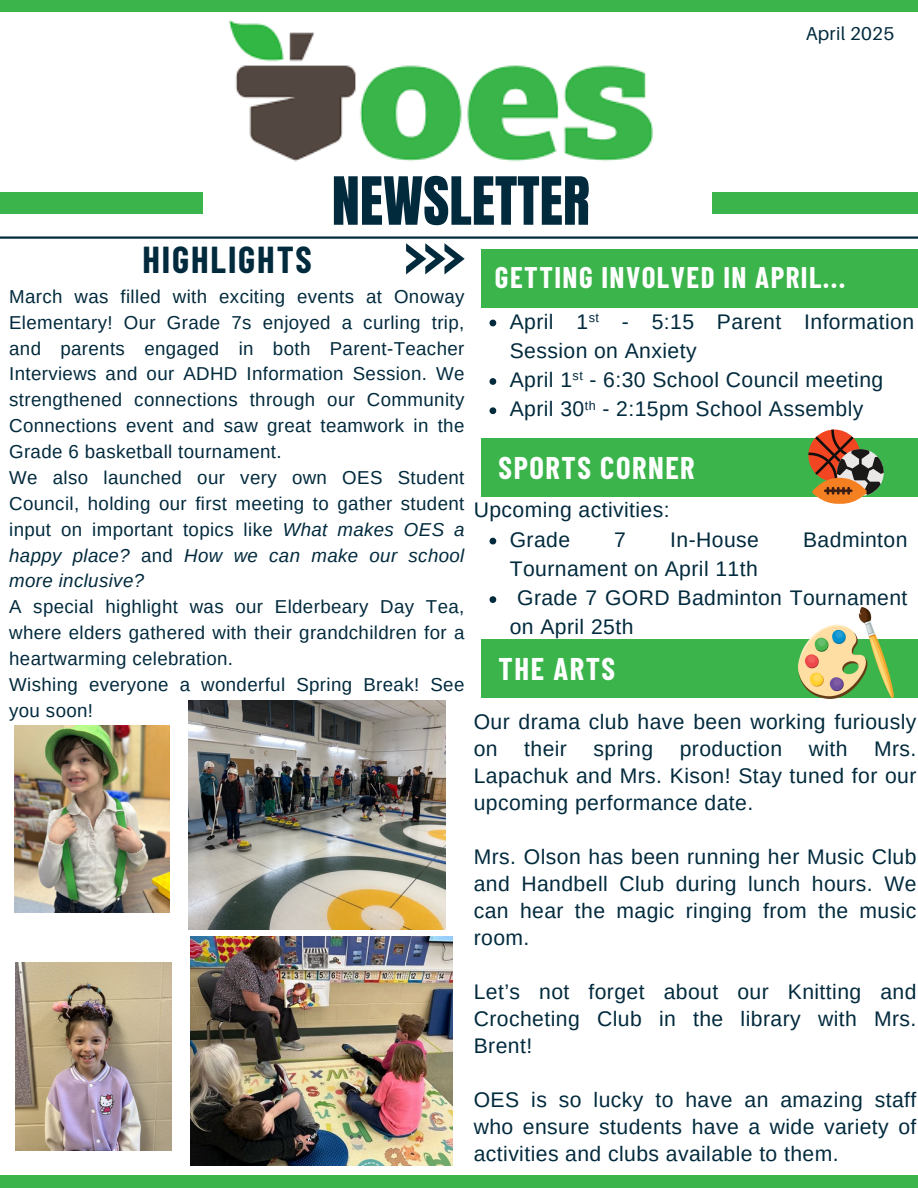
<style>
.page{position:relative;width:918px;height:1188px;background:#fff}
.page>*{position:absolute;margin:0;border:0;box-sizing:border-box;transform-origin:0 0}
.t1{font:56.4px "Anton";color:#022a3d}
.t2{font:700 36.6px "Barlow Condensed";letter-spacing:.05em;color:#022a3d}
.t3{font:700 30.6px "Barlow Condensed";letter-spacing:.05em;color:#feffff}
.t4{font:700 29.1px "Barlow Condensed";letter-spacing:.05em;color:#fff}
.t5{font:21.15px/27px "Arimo";letter-spacing:.02em;color:#022a3d;text-align:justify}
.t6{font:18.75px/25.8px "Arimo";letter-spacing:.02em;color:#022a3d;text-align:justify}
.t7{font:18.6px "Aileron";letter-spacing:.015em;color:#022a3d}
.t8{font:12.75px "Arimo";color:#022a3d}
.s1{font-style:italic}
</style>
<div class="page">
<img style="left:229px;top:20px;width:424px;height:142px">
<div style="left:481px;top:250px;width:437px;height:58px;background:#3bb54b"></div>
<svg style="left:406px;top:243px;width:58px;height:31px"></svg>
<div style="left:0;top:0;width:918px;height:12px;background:#3bb54b"></div>
<div style="left:0;top:1175px;width:918px;height:13px;background:#3bb54b"></div>
<hr style="left:0;top:236px;width:918px;height:3px;background:#022a3d">
<div style="left:0;top:192px;width:203px;height:22px;background:#3bb54b"></div>
<div style="left:712px;top:192px;width:206px;height:22px;background:#3bb54b"></div>
<div style="left:481px;top:439px;width:437px;height:58px;background:#3bb54b"></div>
<svg style="left:808px;top:430px;width:76px;height:74px"></svg>
<img style="left:16px;top:963px;width:155px;height:187px">
<img style="left:14px;top:726px;width:155px;height:187px">
<img style="left:190px;top:936px;width:263px;height:229px">
<img style="left:188px;top:701px;width:257px;height:229px">
<svg style="left:490px;top:538px;width:6px;height:6px"></svg>
<svg style="left:490px;top:596px;width:6px;height:7px"></svg>
<div style="left:481px;top:640px;width:437px;height:58px;background:#3bb54b"></div>
<img style="left:799px;top:608px;width:94px;height:91px">
<svg style="left:490px;top:320px;width:6px;height:6px"></svg>
<svg style="left:490px;top:378px;width:6px;height:7px"></svg>
<svg style="left:490px;top:407px;width:6px;height:7px"></svg>
<p class="t1" style="left:332px;top:161px;width:260px">NEWSLETTER</p>
<p class="t7" style="left:806px;top:22px;width:90px">April 2025</p>
<h3 class="t2" style="left:143px;top:237px;width:171px">HIGHLIGHTS</h3>
<p class="t6" style="left:9px;top:283px;width:457px">March was filled with exciting events at Onoway Elementary! Our Grade 7s enjoyed a curling trip, and parents engaged in both Parent-Teacher Interviews and our ADHD Information Session. We strengthened connections through our Community Connections event and saw great teamwork in the Grade 6 basketball tournament.</p>
<p class="t6" style="left:9px;top:465px;width:457px">We also launched our very own OES Student Council, holding our first meeting to gather student input on important topics like <span class="s1">What makes OES a happy place?</span> and <span class="s1">How we can make our school more inclusive?</span></p>
<p class="t6" style="left:9px;top:594px;width:457px">A special highlight was our Elderbeary Day Tea, where elders gathered with their grandchildren for a heartwarming celebration.</p>
<p class="t6" style="left:9px;top:672px;width:457px">Wishing everyone a wonderful Spring Break! See you soon!</p>
<p class="t4" style="left:495px;top:259px;width:352px">GETTING INVOLVED IN APRIL...</p>
<h4 class="t5" style="left:510px;top:308px;width:80px">April 1</h4>
<h4 class="t5" style="left:510px;top:307px;width:406px;line-height:29.2px;text-indent:112px">- 5:15 Parent Information<br>Session on Anxiety</h4>
<h4 class="t8" style="left:589px;top:310px;width:12px">st</h4>
<p class="t5" style="left:510px;top:366px;width:375px">April 1 - 6:30 School Council meeting</p>
<p class="t8" style="left:573px;top:369px;width:12px">st</p>
<p class="t5" style="left:510px;top:396px;width:355px">April 30 - 2:15pm School Assembly</p>
<p class="t8" style="left:585px;top:398px;width:12px">th</p>
<p class="t3" style="left:499px;top:448px;width:198px">SPORTS CORNER</p>
<h3 class="t5" style="left:474px;top:497px;width:197px">Upcoming activities:</h3>
<p class="t5" style="left:510px;top:526px;width:62px">Grade</p>
<p class="t5" style="left:614px;top:526px;width:13px">7</p>
<p class="t5" style="left:670px;top:526px;width:90px">In-House</p>
<p class="t5" style="left:803px;top:526px;width:106px">Badminton</p>
<p class="t5" style="left:510px;top:555px;width:250px">Tournament on April 11th</p>
<p class="t5" style="left:510px;top:583px;width:399px;line-height:29.2px;text-indent:7px">Grade 7 GORD Badminton Tournament on April 25th</p>
<h3 class="t3" style="left:499px;top:649px;width:118px">THE ARTS</h3>
<p class="t5" style="left:474px;top:708px;width:444px">Our drama club have been working furiously on</p>
<p class="t5" style="left:524px;top:735px;width:44px">their</p>
<p class="t5" style="left:594px;top:735px;width:61px">spring</p>
<p class="t5" style="left:680px;top:735px;width:104px">production</p>
<p class="t5" style="left:809px;top:735px;width:40px">with</p>
<p class="t5" style="left:474px;top:735px;width:444px;text-indent:400px">Mrs.<br>Lapachuk and Mrs. Kison! Stay tuned for our upcoming performance date.</p>
<h4 class="t5" style="left:474px;top:843px;width:444px">Mrs. Olson has been running her Music Club and Handbell Club during lunch hours. We can hear the magic ringing from the music room.</h4>
<h4 class="t5" style="left:474px;top:978px;width:444px">Let’s not forget about our Knitting and Crocheting Club in the library with Mrs.<br>Brent!</h4>
<h4 class="t5" style="left:474px;top:1086px;width:444px">OES is so lucky to have an amazing staff who ensure students have a wide variety of activities and clubs available to them.</h4>
</div>
